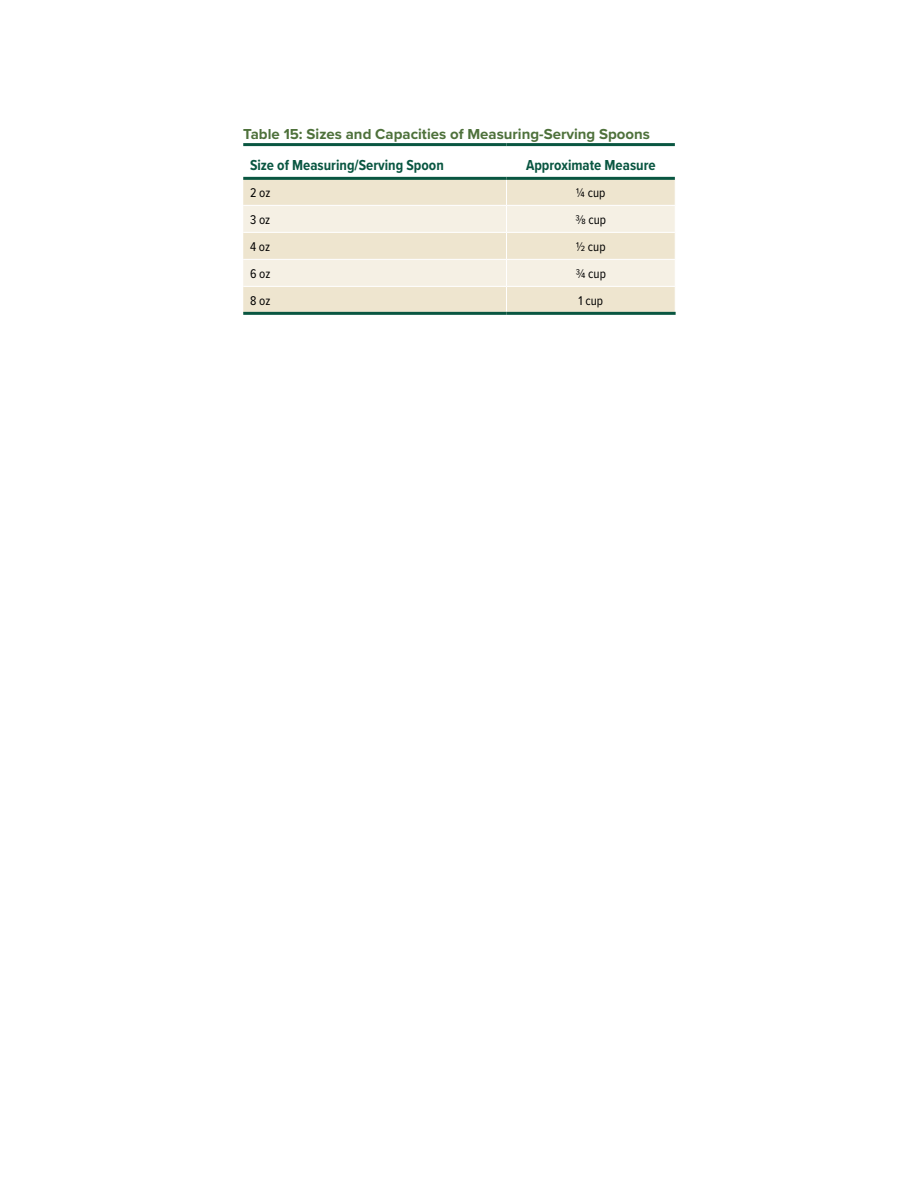
<style>
.page{position:relative;width:918px;height:1188px;background:#fff}
.page>*{position:absolute;margin:0;border:0;box-sizing:border-box;transform-origin:0 0}
.t1{font:700 15px "Proxima Nova";color:#4e713b}
.t2{font:700 15px "Proxima Nova Cond";color:#095641}
.t3{font:13.2px "Proxima Nova Cond";color:#000}
</style>
<div class="page">
<svg style="left:243px;top:180px;width:433px;height:132px"></svg>
<hr style="left:243px;top:143px;width:264px;height:3px;background:#095641">
<hr style="left:507px;top:143px;width:168px;height:3px;background:#095641">
<hr style="left:243px;top:177px;width:264px;height:3px;background:#095641">
<hr style="left:507px;top:177px;width:168px;height:3px;background:#095641">
<hr style="left:243px;top:259px;width:264px;height:1px;background:#fff">
<hr style="left:507px;top:259px;width:169px;height:1px;background:#fff">
<hr style="left:243px;top:286px;width:264px;height:1px;background:#fff">
<hr style="left:507px;top:286px;width:169px;height:1px;background:#fff">
<hr style="left:243px;top:312px;width:264px;height:3px;background:#095641">
<hr style="left:507px;top:312px;width:169px;height:3px;background:#095641">
<h1 class="t1" style="left:243px;top:122px;width:408px">Table 15: Sizes and Capacities of Measuring-Serving Spoons</h1>
<p class="t2" style="left:250px;top:154px;width:195px">Size of Measuring/Serving Spoon</p>
<p class="t2" style="left:526px;top:154px;width:131px">Approximate Measure</p>
<p class="t3" style="left:250px;top:183px;width:22px">2 oz</p>
<p class="t3" style="left:576px;top:183px;width:31px">1/4 cup</p>
<p class="t3" style="left:250px;top:210px;width:22px">3 oz</p>
<p class="t3" style="left:575px;top:210px;width:32px">3/8 cup</p>
<p class="t3" style="left:250px;top:237px;width:22px">4 oz</p>
<p class="t3" style="left:576px;top:237px;width:31px">1/2 cup</p>
<p class="t3" style="left:250px;top:264px;width:22px">6 oz</p>
<p class="t3" style="left:576px;top:264px;width:32px">3/4 cup</p>
<p class="t3" style="left:250px;top:291px;width:22px">8 oz</p>
<p class="t3" style="left:579px;top:291px;width:26px">1 cup</p>
</div>
